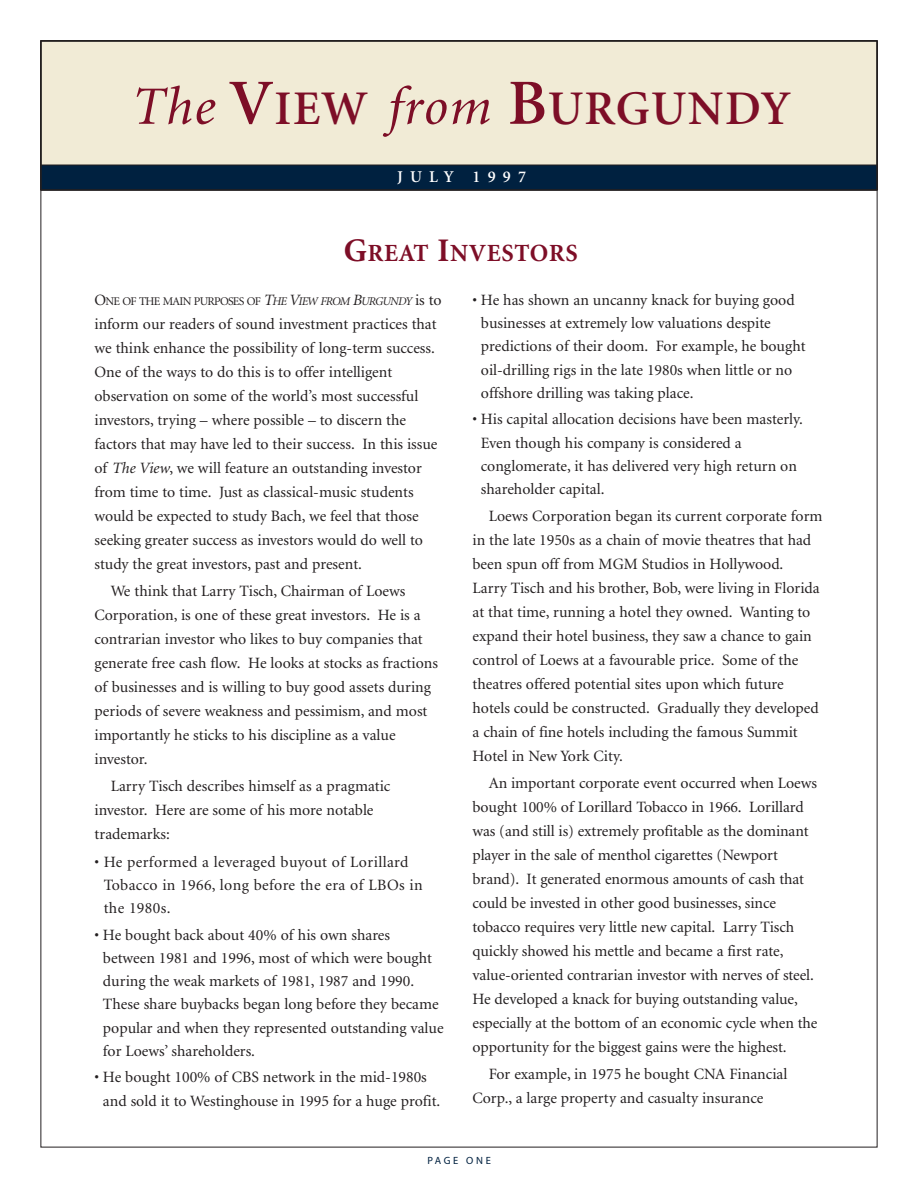
<style>
.page{position:relative;width:918px;height:1188px;background:#fff}
.page>*{position:absolute;margin:0;border:0;box-sizing:border-box;transform-origin:0 0}
.t1{font:600 48.3px "Minion";letter-spacing:.03em;color:#7d0e27}
.t2{font:700 24.75px "Minion";letter-spacing:.03em;color:#7d0e27}
.t3{font:600 16.5px "Minion";letter-spacing:.435em;color:#fff}
.t4{font:15.75px/24px "Minion";color:#231f20}
.t5{font:15.75px/23.2px "Minion";letter-spacing:.025em;color:#231f20}
.t6{font:11.85px "Minion";letter-spacing:-.065em;color:#231f20}
.t7{font:10.5px "Myriad";letter-spacing:.255em;color:#002140}
.s1{font-weight:400;font-style:italic;font-size:54px}
.s2{font-size:64.5px}
.s3{font-size:33px}
.s4{font-size:15.75px}
.s5{font-style:italic;font-size:15.75px}
.s6{font-style:italic}
</style>
<div class="page">
<div style="left:42px;top:42px;width:834px;height:149px;background:#f1ebd6"></div>
<div style="left:41px;top:165px;width:836px;height:25px;background:#002140"></div>
<div style="left:41px;top:165px;width:836px;height:25px;border:1px solid #231f20"></div>
<h1 class="t1" style="left:130px;top:89px;width:662px"><span class="s1">The</span> <span class="s2">V</span>IEW <span class="s1">from</span> <span class="s2">B</span>URGUNDY</h1>
<p class="t3" style="left:397px;top:170px;width:131px">JULY 1997</p>
<h2 class="t2" style="left:344px;top:244px;width:236px"><span class="s3">G</span>REAT <span class="s3">I</span>NVESTORS</h2>
<p class="t6" style="left:94px;top:297px;width:349px"><span class="s4">O</span>NE OF THE MAIN PURPOSES OF <span class="s5">T</span><span class="s6">HE</span> <span class="s5">V</span><span class="s6">IEW FROM</span> <span class="s5">B</span><span class="s6">URGUNDY</span> <span class="s4">is to</span></p>
<p class="t4" style="left:95px;top:313px;width:345px">inform our readers of sound investment practices that we think enhance the possibility of long-term success.<br>One of the ways to do this is to offer intelligent observation on some of the world’s most successful investors, trying – where possible – to discern the factors that may have led to their success. In this issue of <span class="s6">The View</span>, we will feature an outstanding investor from time to time. Just as classical-music students would be expected to study Bach, we feel that those seeking greater success as investors would do well to study the great investors, past and present.</p>
<p class="t4" style="left:95px;top:581px;width:345px;text-indent:16px">We think that Larry Tisch, Chairman of Loews Corporation, is one of these great investors. He is a contrarian investor who likes to buy companies that generate free cash flow. He looks at stocks as fractions of businesses and is willing to buy good assets during periods of severe weakness and pessimism, and most importantly he sticks to his discipline as a value investor.</p>
<p class="t4" style="left:95px;top:776px;width:298px;text-indent:16px">Larry Tisch describes himself as a pragmatic investor. Here are some of his more notable trademarks:</p>
<p class="t5" style="left:104px;top:851px;width:320px;text-indent:-9px">• He performed a leveraged buyout of Lorillard<br>Tobacco in 1966, long before the era of LBOs in the 1980s.</p>
<p class="t4" style="left:103px;top:924px;width:342px;line-height:23.2px;text-indent:-8px">• He bought back about 40% of his own shares between 1981 and 1996, most of which were bought during the weak markets of 1981, 1987 and 1990.<br>These share buybacks began long before they became popular and when they represented outstanding value for Loews’ shareholders.</p>
<p class="t4" style="left:103px;top:1067px;width:339px;line-height:23.2px;text-indent:-8px">• He bought 100% of CBS network in the mid-1980s and sold it to Westinghouse in 1995 for a huge profit.</p>
<p class="t4" style="left:481px;top:290px;width:326px;line-height:23.2px;text-indent:-8px">• He has shown an uncanny knack for buying good businesses at extremely low valuations despite predictions of their doom. For example, he bought oil-drilling rigs in the late 1980s when little or no offshore drilling was taking place.</p>
<p class="t4" style="left:481px;top:409px;width:324px;line-height:23.2px;text-indent:-8px">• His capital allocation decisions have been masterly.<br>Even though his company is considered a conglomerate, it has delivered very high return on shareholder capital.</p>
<p class="t4" style="left:473px;top:505px;width:352px;text-indent:16px">Loews Corporation began its current corporate form in the late 1950s as a chain of movie theatres that had been spun off from MGM Studios in Hollywood.<br>Larry Tisch and his brother, Bob, were living in Florida at that time, running a hotel they owned. Wanting to expand their hotel business, they saw a chance to gain control of Loews at a favourable price. Some of the theatres offered potential sites upon which future hotels could be constructed. Gradually they developed a chain of fine hotels including the famous Summit Hotel in New York City.</p>
<p class="t4" style="left:473px;top:772px;width:347px;text-indent:16px">An important corporate event occurred when Loews bought 100% of Lorillard Tobacco in 1966. Lorillard was (and still is) extremely profitable as the dominant player in the sale of menthol cigarettes (Newport brand). It generated enormous amounts of cash that could be invested in other good businesses, since tobacco requires very little new capital. Larry Tisch quickly showed his mettle and became a first rate, value-oriented contrarian investor with nerves of steel.<br>He developed a knack for buying outstanding value, especially at the bottom of an economic cycle when the opportunity for the biggest gains were the highest.</p>
<p class="t4" style="left:473px;top:1063px;width:316px;text-indent:16px">For example, in 1975 he bought CNA Financial<br>Corp., a large property and casualty insurance</p>
<p class="t7" style="left:427px;top:1157px;width:65px">PAGE ONE</p>
</div>
